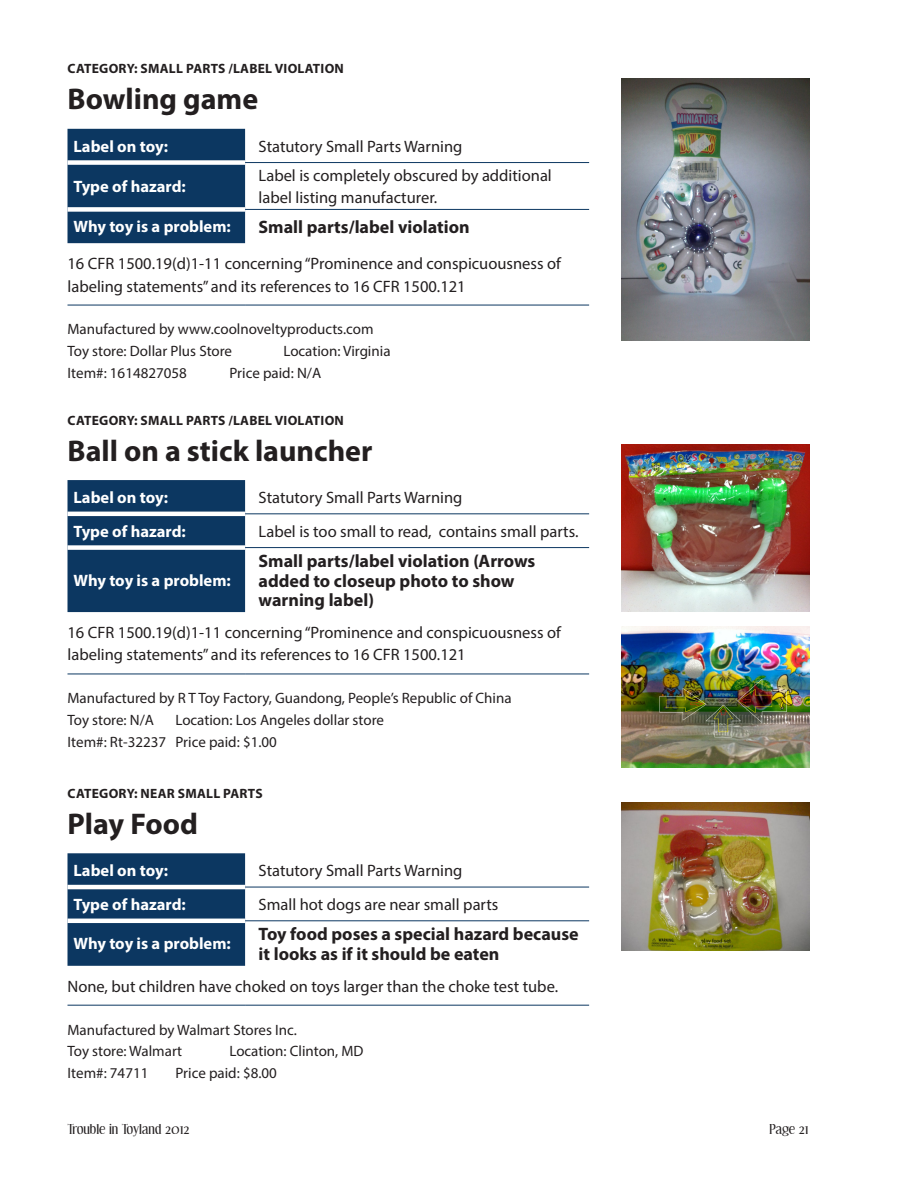
<style>
.page{position:relative;width:918px;height:1188px;background:#fff}
.page>*{position:absolute;margin:0;border:0;box-sizing:border-box;transform-origin:0 0}
.t1{font:700 30px "Myriad Pro";color:#231f20}
.t2{font:700 18px/19.5px "Myriad Pro";color:#231f20}
.t3{font:16.5px/22.5px "Myriad Pro";color:#231f20}
.t4{font:700 16.5px "Myriad Pro";color:#fff}
.t5{font:15px/21.8px "Myriad Pro";color:#231f20}
.t6{font:700 13.5px "Myriad Pro";letter-spacing:.02em;color:#231f20}
.t7{font:13.5px "Effloresce";color:#231f20}
</style>
<div class="page">
<div style="left:68px;top:129px;width:177px;height:114px;background:#0c3761"></div>
<div style="left:68px;top:160px;width:177px;height:5px;background:#fff"></div>
<div style="left:68px;top:207px;width:177px;height:5px;background:#fff"></div>
<hr style="left:68px;top:305px;width:177px;height:1px;background:#0c3761">
<hr style="left:245px;top:305px;width:344px;height:1px;background:#0c3761">
<hr style="left:245px;top:162px;width:344px;height:1px;background:#0c3761">
<hr style="left:245px;top:209px;width:344px;height:1px;background:#0c3761">
<div style="left:68px;top:853px;width:177px;height:113px;background:#0c3761"></div>
<hr style="left:68px;top:885px;width:177px;height:4px;background:#fff">
<hr style="left:68px;top:919px;width:177px;height:4px;background:#fff">
<hr style="left:68px;top:1005px;width:177px;height:1px;background:#0c3761">
<hr style="left:245px;top:1005px;width:344px;height:1px;background:#0c3761">
<hr style="left:245px;top:887px;width:344px;height:1px;background:#0c3761">
<hr style="left:245px;top:921px;width:344px;height:1px;background:#0c3761">
<img style="left:621px;top:78px;width:189px;height:262px">
<img style="left:621px;top:803px;width:189px;height:147px">
<div style="left:68px;top:480px;width:177px;height:132px;background:#0c3761"></div>
<hr style="left:68px;top:512px;width:177px;height:4px;background:#fff">
<div style="left:68px;top:545px;width:177px;height:5px;background:#fff"></div>
<hr style="left:68px;top:674px;width:177px;height:1px;background:#0c3761">
<hr style="left:245px;top:674px;width:344px;height:1px;background:#0c3761">
<hr style="left:245px;top:514px;width:344px;height:1px;background:#0c3761">
<hr style="left:245px;top:547px;width:344px;height:1px;background:#0c3761">
<img style="left:621px;top:444px;width:189px;height:167px">
<img style="left:621px;top:626px;width:189px;height:142px">
<p class="t6" style="left:68px;top:60px;width:278px">CATEGORY: SMALL PARTS /LABEL VIOLATION</p>
<h1 class="t1" style="left:68px;top:80px;width:192px">Bowling game</h1>
<p class="t4" style="left:74px;top:136px;width:96px">Label on toy:</p>
<p class="t3" style="left:259px;top:135px;width:205px">Statutory Small Parts Warning</p>
<p class="t4" style="left:74px;top:176px;width:114px">Type of hazard:</p>
<p class="t3" style="left:259px;top:164px;width:295px">Label is completely obscured by additional label listing manufacturer.</p>
<p class="t4" style="left:74px;top:216px;width:159px">Why toy is a problem:</p>
<p class="t2" style="left:259px;top:217px;width:213px">Small parts/label violation</p>
<p class="t3" style="left:68px;top:252px;width:495px">16 CFR 1500.19(d)1-11 concerning “Prominence and conspicuousness of labeling statements” and its references to 16 CFR 1500.121</p>
<p class="t5" style="left:68px;top:318px;width:308px">Manufactured by www.coolnoveltyproducts.com<br>Toy store: Dollar Plus Store</p>
<p class="t5" style="left:284px;top:340px;width:109px">Location: Virginia</p>
<p class="t5" style="left:68px;top:362px;width:121px">Item#: 1614827058</p>
<p class="t5" style="left:230px;top:362px;width:93px">Price paid: N/A</p>
<p class="t6" style="left:68px;top:411px;width:278px">CATEGORY: SMALL PARTS /LABEL VIOLATION</p>
<h1 class="t1" style="left:68px;top:431px;width:307px">Ball on a stick launcher</h1>
<p class="t4" style="left:74px;top:487px;width:96px">Label on toy:</p>
<p class="t3" style="left:259px;top:486px;width:205px">Statutory Small Parts Warning</p>
<p class="t4" style="left:74px;top:521px;width:114px">Type of hazard:</p>
<p class="t3" style="left:259px;top:520px;width:321px">Label is too small to read, contains small parts.</p>
<p class="t4" style="left:74px;top:570px;width:159px">Why toy is a problem:</p>
<p class="t2" style="left:259px;top:551px;width:278px">Small parts/label violation (Arrows added to closeup photo to show warning label)</p>
<p class="t3" style="left:68px;top:621px;width:495px">16 CFR 1500.19(d)1-11 concerning “Prominence and conspicuousness of labeling statements” and its references to 16 CFR 1500.121</p>
<p class="t5" style="left:68px;top:687px;width:446px">Manufactured by R T Toy Factory, Guandong, People’s Republic of China<br>Toy store: N/A</p>
<p class="t5" style="left:68px;top:709px;width:318px;text-indent:108px">Location: Los Angeles dollar store<br>Item#: Rt-32237 Price paid: $1.00</p>
<p class="t6" style="left:68px;top:784px;width:197px">CATEGORY: NEAR SMALL PARTS</p>
<h1 class="t1" style="left:68px;top:804px;width:132px">Play Food</h1>
<p class="t4" style="left:74px;top:860px;width:96px">Label on toy:</p>
<p class="t3" style="left:259px;top:859px;width:205px">Statutory Small Parts Warning</p>
<p class="t4" style="left:74px;top:894px;width:114px">Type of hazard:</p>
<p class="t3" style="left:259px;top:893px;width:241px">Small hot dogs are near small parts</p>
<p class="t4" style="left:74px;top:933px;width:159px">Why toy is a problem:</p>
<p class="t2" style="left:259px;top:924px;width:322px">Toy food poses a special hazard because it looks as if it should be eaten</p>
<p class="t3" style="left:68px;top:975px;width:492px">None, but children have choked on toys larger than the choke test tube.</p>
<p class="t5" style="left:68px;top:1018px;width:231px">Manufactured by Walmart Stores Inc.<br>Toy store: Walmart</p>
<p class="t5" style="left:230px;top:1040px;width:136px">Location: Clinton, MD</p>
<p class="t5" style="left:68px;top:1062px;width:82px">Item#: 74711</p>
<p class="t5" style="left:176px;top:1062px;width:103px">Price paid: $8.00</p>
<p class="t7" style="left:68px;top:1122px;width:123px">Trouble in Toyland 2012</p>
<p class="t7" style="left:769px;top:1122px;width:41px">Page 21</p>
</div>
